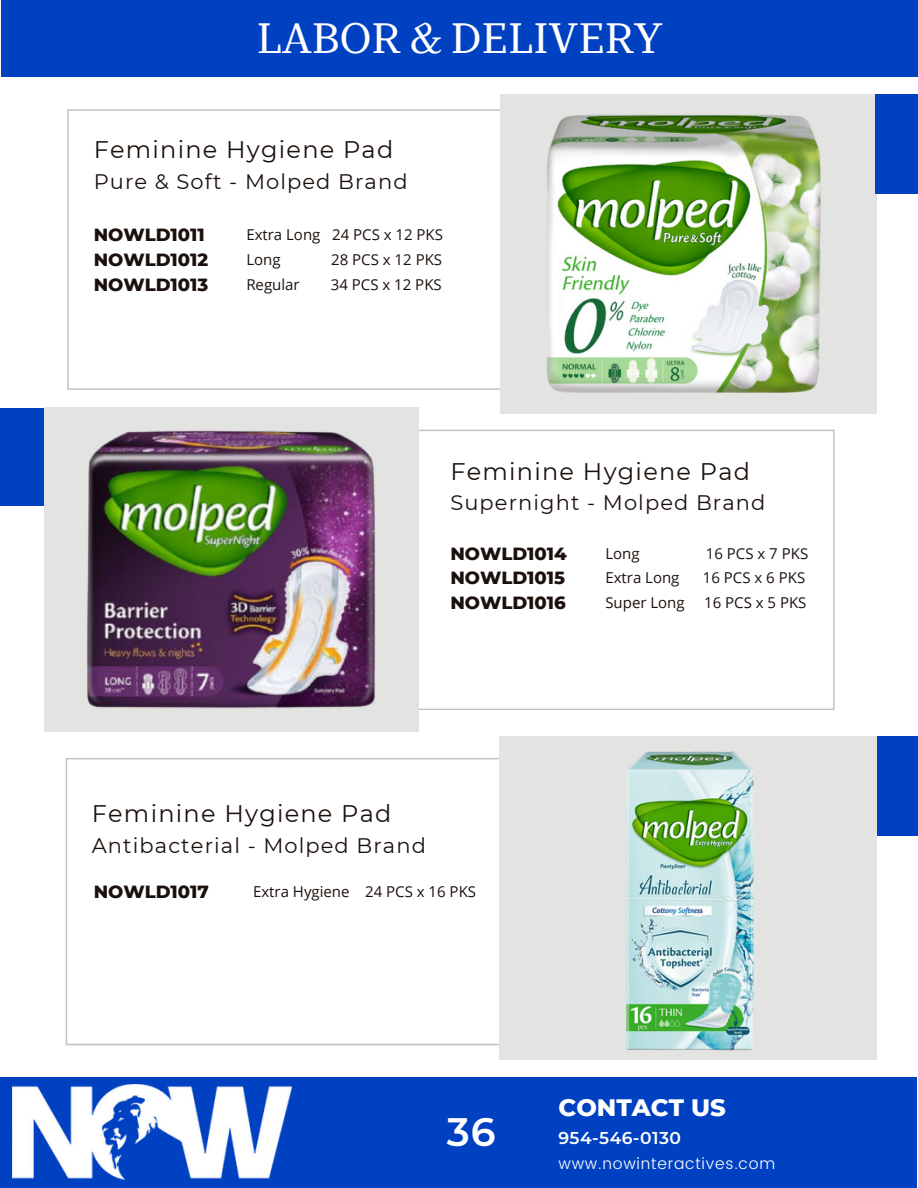
<style>
.page{position:relative;width:918px;height:1188px;background:#fff}
.page>*{position:absolute;margin:0;border:0;box-sizing:border-box;transform-origin:0 0}
.t1{font:42.3px "TT Bells";color:#fff}
.t2{font:600 39.6px "Montserrat";color:#fff}
.t3{font:800 24.3px "Montserrat";color:#fff}
.t4{font:24px "Montserrat";letter-spacing:.05em;color:#1b110c}
.t5{font:21px "Montserrat";letter-spacing:.05em;color:#1b110c}
.t6{font:800 18px "Montserrat";color:#1b110c}
.t7{font:600 17.1px "Montserrat";letter-spacing:.025em;color:#fff}
.t8{font:300 15.75px "Poppins";letter-spacing:.05em;color:#fff}
.t9{font:15px "Open Sans";color:#1b110c}
</style>
<div class="page">
<svg style="left:67px;top:109px;width:434px;height:281px"></svg>
<div style="left:501px;top:95px;width:376px;height:319px;background:#e3e3e1"></div>
<svg style="left:418px;top:430px;width:417px;height:280px"></svg>
<div style="left:0;top:408px;width:44px;height:97px;background:#0041c2"></div>
<svg style="left:66px;top:758px;width:433px;height:287px"></svg>
<div style="left:0;top:1078px;width:917px;height:110px;background:#0041c2"></div>
<div style="left:44px;top:408px;width:374px;height:324px;background:#e3e3e1"></div>
<div style="left:875px;top:736px;width:43px;height:99px;background:#0041c2"></div>
<div style="left:499px;top:736px;width:378px;height:324px;background:#e3e3e1"></div>
<div style="left:1px;top:0;width:917px;height:77px;background:#0041c2"></div>
<div style="left:875px;top:95px;width:43px;height:99px;background:#0041c2"></div>
<img style="left:12px;top:1085px;width:279px;height:96px">
<img style="left:546px;top:114px;width:275px;height:279px">
<img style="left:626px;top:751px;width:128px;height:300px">
<img style="left:87px;top:430px;width:289px;height:279px">
<p class="t1" style="left:257px;top:12px;width:407px">LABOR &amp; DELIVERY</p>
<p class="t4" style="left:94px;top:135px;width:301px">Feminine Hygiene Pad</p>
<p class="t5" style="left:94px;top:168px;width:315px">Pure &amp; Soft - Molped Brand</p>
<p class="t9" style="left:246px;top:224px;width:198px">Extra Long 24 PCS x 12 PKS</p>
<p class="t9" style="left:246px;top:249px;width:36px">Long</p>
<p class="t9" style="left:331px;top:249px;width:112px">28 PCS x 12 PKS</p>
<p class="t9" style="left:246px;top:274px;width:55px">Regular</p>
<p class="t9" style="left:331px;top:274px;width:112px">34 PCS x 12 PKS</p>
<p class="t6" style="left:94px;top:224px;width:113px">NOWLD1011</p>
<p class="t6" style="left:94px;top:249px;width:116px">NOWLD1012</p>
<p class="t6" style="left:94px;top:273px;width:116px">NOWLD1013</p>
<p class="t4" style="left:450px;top:457px;width:301px">Feminine Hygiene Pad</p>
<p class="t5" style="left:450px;top:490px;width:317px">Supernight - Molped Brand</p>
<p class="t9" style="left:605px;top:543px;width:36px">Long</p>
<p class="t9" style="left:706px;top:543px;width:104px">16 PCS x 7 PKS</p>
<p class="t9" style="left:605px;top:567px;width:76px">Extra Long</p>
<p class="t9" style="left:703px;top:567px;width:104px">16 PCS x 6 PKS</p>
<p class="t9" style="left:605px;top:592px;width:81px">Super Long</p>
<p class="t9" style="left:704px;top:592px;width:104px">16 PCS x 5 PKS</p>
<p class="t6" style="left:450px;top:542px;width:118px">NOWLD1014</p>
<p class="t6" style="left:450px;top:567px;width:116px">NOWLD1015</p>
<p class="t6" style="left:450px;top:592px;width:117px">NOWLD1016</p>
<p class="t4" style="left:92px;top:799px;width:301px">Feminine Hygiene Pad</p>
<p class="t5" style="left:92px;top:832px;width:336px">Antibacterial - Molped Brand</p>
<p class="t6" style="left:94px;top:880px;width:117px">NOWLD1017</p>
<p class="t9" style="left:253px;top:881px;width:224px">Extra Hygiene 24 PCS x 16 PKS</p>
<p class="t2" style="left:447px;top:1108px;width:50px">36</p>
<p class="t3" style="left:558px;top:1092px;width:169px">CONTACT US</p>
<p class="t7" style="left:558px;top:1128px;width:124px">954-546-0130</p>
<p class="t8" style="left:558px;top:1154px;width:218px">www.nowinteractives.com</p>
</div>
